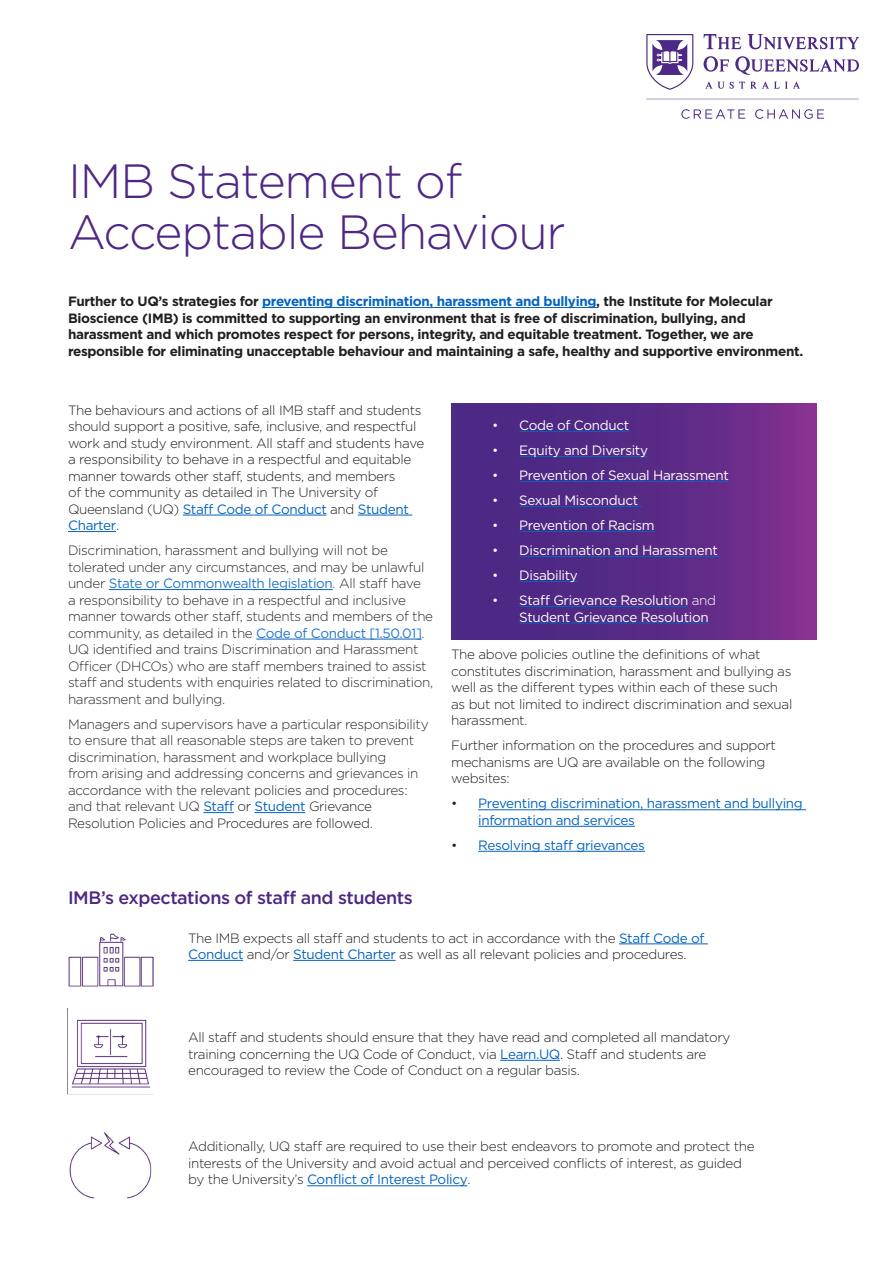
<style>
.page{position:relative;width:893px;height:1263px;background:#fff}
.page>*{position:absolute;margin:0;border:0;box-sizing:border-box;transform-origin:0 0}
.Headline_32_34pt{font:300 48px "Gotham";letter-spacing:-.025em;color:#4d2884}
.Body_heading{font:500 18px "Gotham";letter-spacing:-.025em;color:#4d2884}
.Body_copy{font:300 13.5px/16.5px "Gotham";letter-spacing:-.025em;color:#231f20}
.Body_copy-2{font:300 13.5px/16.5px "Gotham";letter-spacing:-.025em;color:#2b2b2b}
.Body_copy-3{font:700 13.5px/16.5px "Gotham";letter-spacing:-.025em;color:#231f20}
.t1{font:13.5px/16.5px "Gotham";letter-spacing:-.025em;color:#fff}
.t2{font:13.5px/16.5px "Gotham";letter-spacing:-.025em;color:#0563c1}
.s1{color:#0563c1}
.s2{font-weight:400;color:#0563c1}
.s3{font-weight:400;color:#2377cb}
.s4{color:#2377cb}
.s5{color:#231f20}
.s6{font-weight:300}
.s7{font-weight:300;color:#231f20}
</style>
<div class="page">
<svg style="left:646px;top:34px;width:213px;height:85px"></svg>
<svg style="left:451px;top:404px;width:365px;height:236px;background:#5d2a87"></svg>
<hr style="left:183px;top:515px;width:143px;height:1px;background:#0563c1">
<hr style="left:358px;top:515px;width:54px;height:1px;background:#0563c1">
<hr style="left:68px;top:531px;width:48px;height:1px;background:#0563c1">
<hr style="left:109px;top:589px;width:224px;height:1px;background:#0563c1">
<hr style="left:256px;top:639px;width:166px;height:1px;background:#0563c1">
<hr style="left:203px;top:812px;width:31px;height:1px;background:#0563c1">
<hr style="left:255px;top:812px;width:50px;height:1px;background:#0563c1">
<hr style="left:519px;top:431px;width:110px;height:1px;background:#0563c1">
<hr style="left:519px;top:456px;width:129px;height:1px;background:#0563c1">
<hr style="left:519px;top:481px;width:210px;height:1px;background:#0563c1">
<hr style="left:519px;top:506px;width:123px;height:1px;background:#0563c1">
<hr style="left:519px;top:531px;width:136px;height:1px;background:#0563c1">
<hr style="left:519px;top:556px;width:202px;height:1px;background:#0563c1">
<hr style="left:519px;top:581px;width:59px;height:1px;background:#0563c1">
<hr style="left:519px;top:606px;width:169px;height:1px;background:#0563c1">
<hr style="left:519px;top:623px;width:190px;height:1px;background:#0563c1">
<hr style="left:478px;top:809px;width:328px;height:1px;background:#0563c1">
<hr style="left:478px;top:826px;width:157px;height:1px;background:#0563c1">
<hr style="left:478px;top:851px;width:167px;height:1px;background:#0563c1">
<hr style="left:262px;top:307px;width:334px;height:1px;background:#0563c1">
<hr style="left:619px;top:943px;width:89px;height:1px;background:#0563c1">
<hr style="left:188px;top:960px;width:55px;height:1px;background:#0563c1">
<hr style="left:293px;top:960px;width:103px;height:1px;background:#0563c1">
<hr style="left:500px;top:1060px;width:60px;height:1px;background:#0563c1">
<hr style="left:307px;top:1185px;width:160px;height:1px;background:#0563c1">
<svg style="left:67px;top:1008px;width:1px;height:86px"></svg>
<img style="left:69px;top:1132px;width:83px;height:67px">
<img style="left:68px;top:933px;width:85px;height:54px">
<img style="left:71px;top:1019px;width:80px;height:69px">
<p class="Headline_32_34pt" style="left:68px;top:151px;width:395px">IMB Statement of</p>
<p class="Headline_32_34pt" style="left:68px;top:202px;width:499px">Acceptable Behaviour</p>
<p class="Body_copy-3" style="left:68px;top:293px;width:737px">Further to UQ’s strategies for <span class="s1">preventing discrimination, harassment and bullying</span>, the Institute for Molecular Bioscience (IMB) is committed to supporting an environment that is free of discrimination, bullying, and harassment and which promotes respect for persons, integrity, and equitable treatment. Together, we are responsible for eliminating unacceptable behaviour and maintaining a safe, healthy and supportive environment.</p>
<p class="Body_copy" style="left:68px;top:401px;width:358px">The behaviours and actions of all IMB staff and students should support a positive, safe, inclusive, and respectful work and study environment. All staff and students have a responsibility to behave in a respectful and equitable manner towards other staff, students, and members<br>of the community as detailed in The University of Queensland (UQ) <span class="s2">Staff Code of Conduct</span> and <span class="s2">Student Charter</span>.</p>
<p class="Body_copy-2" style="left:68px;top:542px;width:367px">Discrimination, harassment and bullying will not be tolerated under any circumstances, and may be unlawful under <span class="s3">State or Commonwealth legislation</span><span class="s4">.</span> All staff have<br>a responsibility to behave in a respectful and inclusive manner towards other staff, students and members of the community, as detailed in the <span class="s3">Code of Conduct [1.50.01]</span>.<br>UQ identified and trains Discrimination and Harassment Officer (DHCOs) who are staff members trained to assist staff and students with enquiries related to discrimination, harassment and bullying.</p>
<p class="Body_copy-2" style="left:68px;top:715px;width:362px">Managers and supervisors have a particular responsibility to ensure that all reasonable steps are taken to prevent discrimination, harassment and workplace bullying<br>from arising and addressing concerns and grievances in accordance with the relevant policies and procedures: and that relevant UQ <span class="s2">Staff</span> <span class="s5">or</span> <span class="s2">Student</span> <span class="s5">Grievance Resolution Policies and Procedures are followed.</span></p>
<p class="Body_heading" style="left:68px;top:885px;width:346px">IMB’s expectations of staff and students</p>
<p class="t1" style="left:492px;top:417px;width:138px"><span class="s6">•</span> Code of Conduct</p>
<p class="t1" style="left:492px;top:442px;width:157px"><span class="s6">•</span> Equity and Diversity</p>
<p class="t1" style="left:492px;top:467px;width:238px"><span class="s6">•</span> Prevention of Sexual Harassment</p>
<p class="t1" style="left:492px;top:492px;width:148px"><span class="s6">•</span> Sexual Misconduct</p>
<p class="t1" style="left:492px;top:517px;width:164px"><span class="s6">•</span> Prevention of Racism</p>
<p class="t1" style="left:492px;top:542px;width:227px"><span class="s6">•</span> Discrimination and Harassment</p>
<p class="t1" style="left:492px;top:567px;width:87px"><span class="s6">•</span> Disability</p>
<p class="t1" style="left:519px;top:592px;width:198px;text-indent:-27px"><span class="s6">•</span> Staff Grievance Resolution <span class="s6">and<br></span>Student Grievance Resolution</p>
<p class="Body_copy" style="left:451px;top:646px;width:343px">The above policies outline the definitions of what constitutes discrimination, harassment and bullying as well as the different types within each of these such as but not limited to indirect discrimination and sexual harassment.</p>
<p class="Body_copy" style="left:451px;top:737px;width:326px">Further information on the procedures and support mechanisms are UQ are available on the following websites:</p>
<p class="t2" style="left:478px;top:795px;width:326px;text-indent:-27px"><span class="s7">•</span> Preventing discrimination, harassment and bullying information and services</p>
<p class="t2" style="left:451px;top:837px;width:195px"><span class="s7">•</span> Resolving staff grievances</p>
<p class="Body_copy" style="left:188px;top:929px;width:518px">The IMB expects all staff and students to act in accordance with the <span class="s2">Staff Code of<br>Conduct</span> and/or <span class="s2">Student Charter</span> as well as all relevant policies and procedures.</p>
<p class="Body_copy" style="left:188px;top:1029px;width:544px">All staff and students should ensure that they have read and completed all mandatory training concerning the UQ Code of Conduct, via <span class="s2">Learn.UQ</span>. Staff and students are encouraged to review the Code of Conduct on a regular basis.</p>
<p class="Body_copy" style="left:188px;top:1138px;width:568px">Additionally, UQ staff are required to use their best endeavors to promote and protect the interests of the University and avoid actual and perceived conflicts of interest, as guided by the University’s <span class="s2">Conflict of Interest Policy</span>.</p>
</div>
